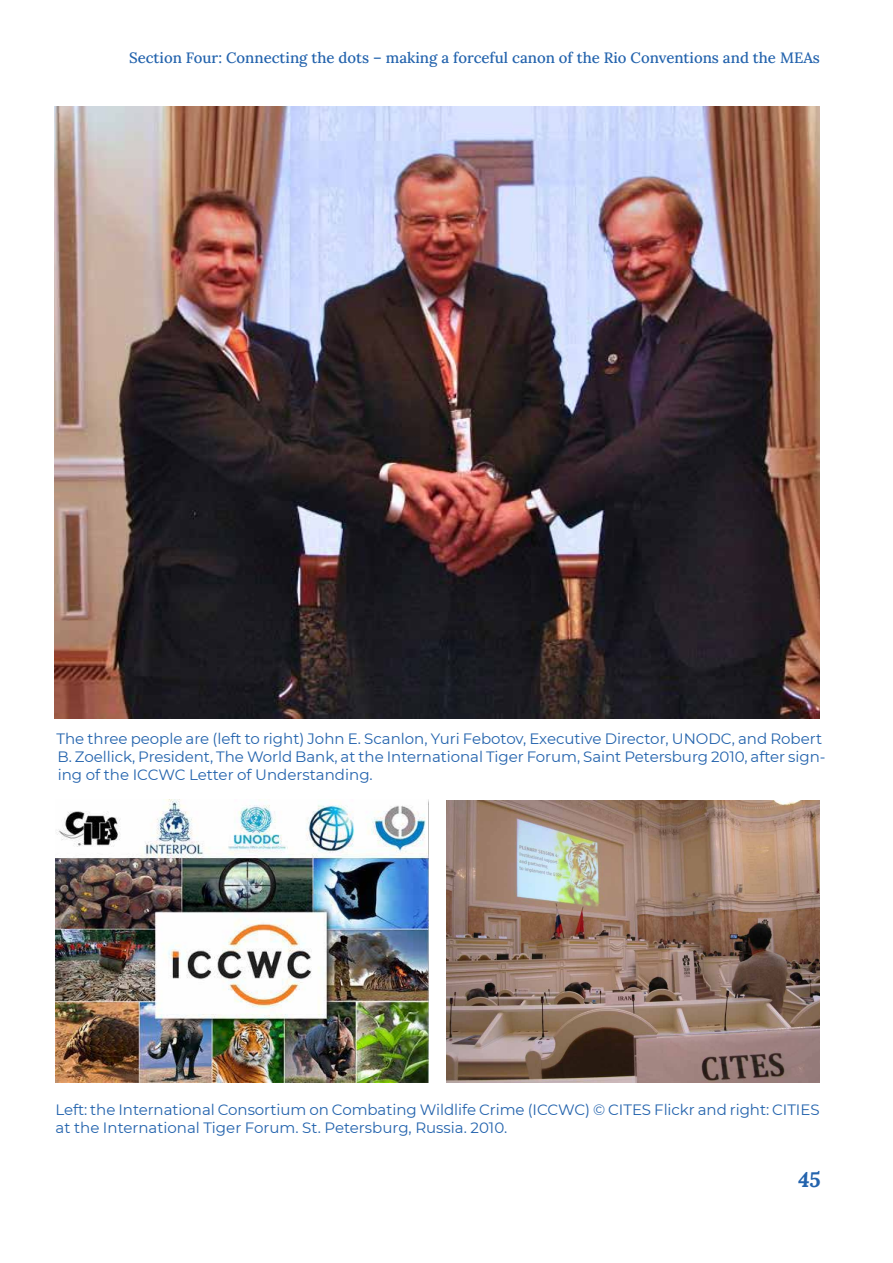
<style>
.page{position:relative;width:893px;height:1263px;background:#fff}
.page>*{position:absolute;margin:0;border:0;box-sizing:border-box;transform-origin:0 0}
.t1{font:italic 700 21px "Lora";color:#2363ad}
.t2{font:15px/18px "Montserrat";letter-spacing:-.005em;color:#2363ad}
.t3{font:500 15px "Lora";color:#2363ad}
</style>
<div class="page">
<img style="left:54px;top:106px;width:766px;height:613px">
<img style="left:55px;top:799px;width:373px;height:283px">
<img style="left:446px;top:801px;width:374px;height:281px">
<p class="t3" style="left:129px;top:46px;width:692px">Section Four: Connecting the dots – making a forceful canon of the Rio Conventions and the MEAs</p>
<p class="t2" style="left:57px;top:729px;width:770px">The three people are (left to right) John E. Scanlon, Yuri Febotov, Executive Director, UNODC, and Robert<br>B. Zoellick, President, The World Bank, at the International Tiger Forum, Saint Petersburg 2010, after sign&shy;ing of the ICCWC Letter of Understanding.</p>
<p class="t2" style="left:55px;top:1100px;width:766px">Left: the International Consortium on Combating Wildlife Crime (ICCWC) © CITES Flickr and right: CITIES at the International Tiger Forum. St. Petersburg, Russia. 2010.</p>
<h1 class="t1" style="left:798px;top:1165px;width:24px">45</h1>
</div>
